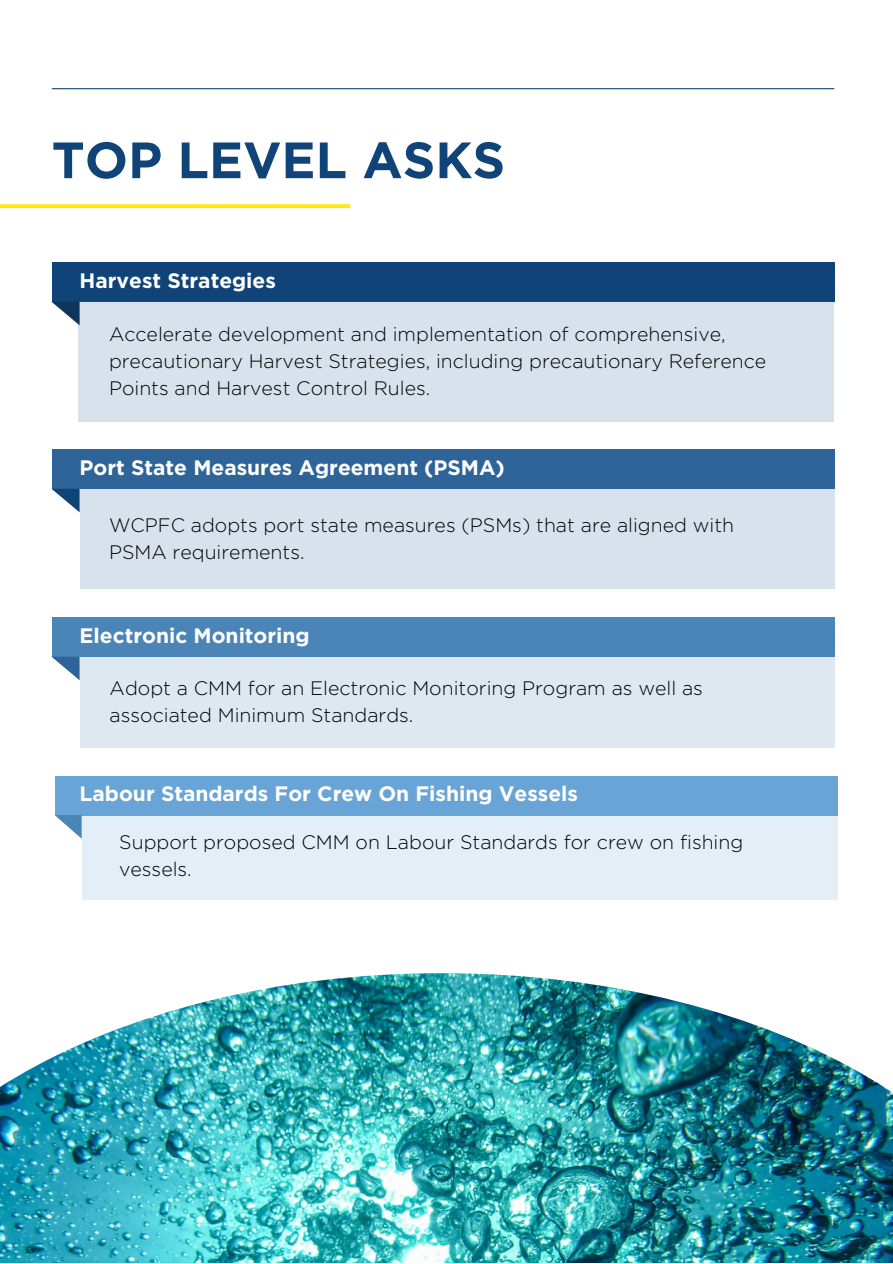
<style>
.page{position:relative;width:893px;height:1264px;background:#fff}
.page>*{position:absolute;margin:0;border:0;box-sizing:border-box;transform-origin:0 0}
.t1{font:700 51px "Gotham";color:#104378}
.t2{font:700 20.85px "Gotham";color:#fff}
.t3{font:300 19.5px/27px "Gotham";color:#000}
.t4{font:300 15px "Gotham";color:#fff}
</style>
<div class="page">
<svg style="left:0;top:204px;width:350px;height:4px"></svg>
<hr style="left:52px;top:88px;width:781px;height:1px;background:#104378">
<div style="left:52px;top:263px;width:782px;height:39px;background:#104378"></div>
<div style="left:52px;top:449px;width:782px;height:40px;background:#2e6498"></div>
<div style="left:52px;top:617px;width:782px;height:40px;background:#4b84b7"></div>
<div style="left:79px;top:302px;width:755px;height:120px;background:#d8e2ec"></div>
<div style="left:80px;top:489px;width:754px;height:100px;background:#d8e2ec"></div>
<div style="left:80px;top:656px;width:754px;height:91px;background:#dde8f1"></div>
<svg style="left:52px;top:302px;width:28px;height:23px"></svg>
<svg style="left:52px;top:489px;width:28px;height:23px"></svg>
<svg style="left:51px;top:656px;width:29px;height:24px"></svg>
<img style="left:0;top:973px;width:892px;height:289px">
<div style="left:55px;top:776px;width:782px;height:39px;background:#68a4d6"></div>
<div style="left:82px;top:815px;width:755px;height:84px;background:#e3eef7"></div>
<svg style="left:55px;top:815px;width:27px;height:23px"></svg>
<h1 class="t1" style="left:52px;top:137px;width:455px">TOP LEVEL ASKS</h1>
<p class="t2" style="left:80px;top:271px;width:198px">Harvest Strategies</p>
<p class="t3" style="left:109px;top:321px;width:658px">Accelerate development and implementation of comprehensive, precautionary Harvest Strategies, including precautionary Reference<br>Points and Harvest Control Rules.</p>
<p class="t2" style="left:80px;top:458px;width:427px">Port State Measures Agreement (PSMA)</p>
<p class="t3" style="left:109px;top:511px;width:626px">WCPFC adopts port state measures (PSMs) that are aligned with<br>PSMA requirements.</p>
<p class="t2" style="left:80px;top:626px;width:231px">Electronic Monitoring</p>
<p class="t3" style="left:110px;top:674px;width:594px">Adopt a CMM for an Electronic Monitoring Program as well as associated Minimum Standards.</p>
<p class="t2" style="left:80px;top:784px;width:500px">Labour Standards For Crew On Fishing Vessels</p>
<p class="t3" style="left:119px;top:828px;width:625px">Support proposed CMM on Labour Standards for crew on fishing vessels.</p>
<p class="t4" style="left:829px;top:1210px;width:7px">1</p>
</div>
